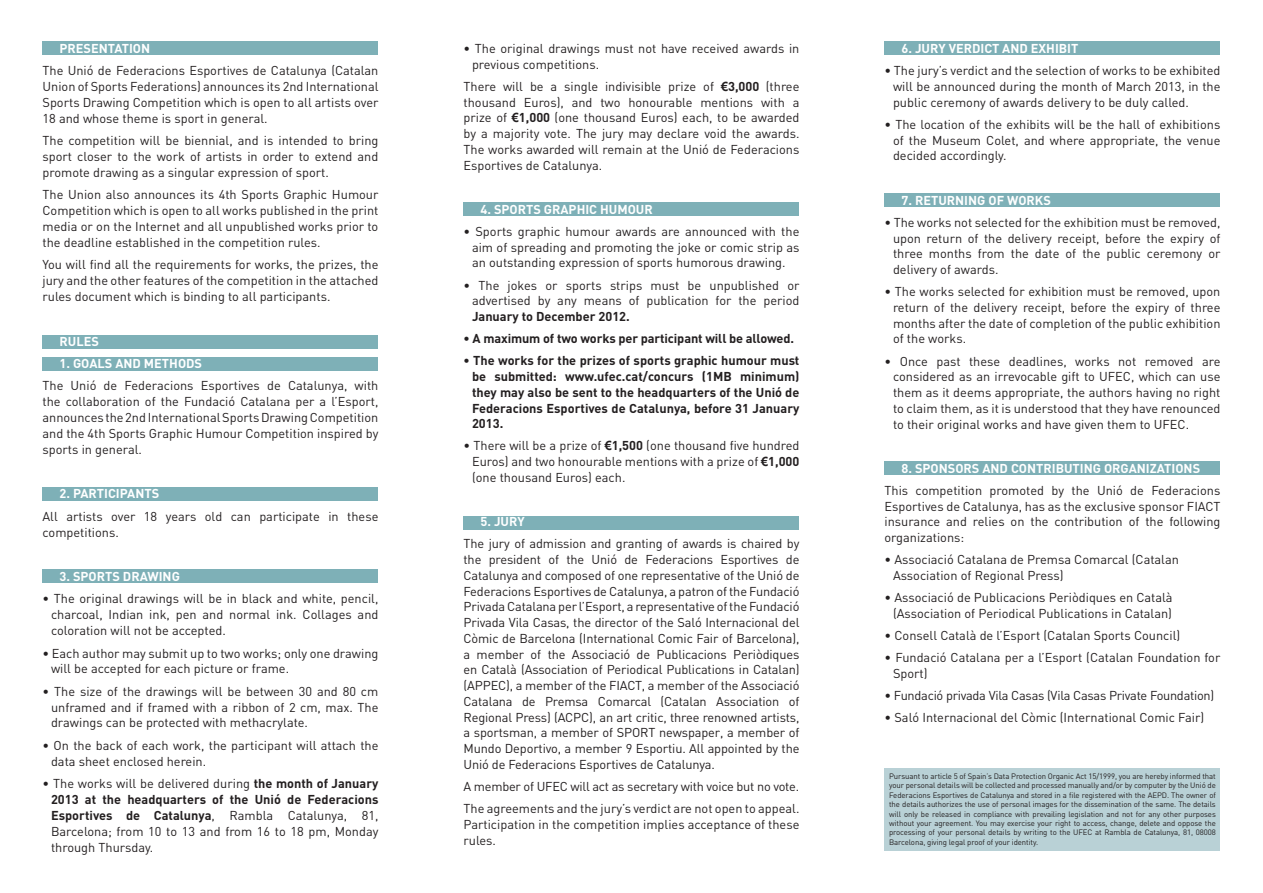
<style>
.page{position:relative;width:1263px;height:893px;background:#fff}
.page>*{position:absolute;margin:0;border:0;box-sizing:border-box;transform-origin:0 0}
.t1{font:12.75px/15.8px "DIN";color:#231f20;text-align:justify}
.t2{font:700 12.75px/15.8px "DIN";color:#231f20}
.t3{font:700 12.75px "DIN";color:#fff}
.t4{font:12.75px/22.2px "DIN";letter-spacing:-.02em;color:#231f20}
.t5{font:7.8px/9.3px "DIN";letter-spacing:-.01em;color:#231f20;text-align:justify}
.s1{font-family:"Arial";font-weight:700}
.s2{font-weight:700}
</style>
<div class="page">
<div style="left:884px;top:768px;width:336px;height:83px;background:#b9d1d6"></div>
<div style="left:43px;top:357px;width:335px;height:14px;background:#7eb0b7"></div>
<div style="left:43px;top:487px;width:335px;height:14px;background:#7eb0b7"></div>
<div style="left:43px;top:335px;width:335px;height:14px;background:#7eb0b7"></div>
<div style="left:43px;top:41px;width:335px;height:14px;background:#7eb0b7"></div>
<div style="left:43px;top:569px;width:335px;height:14px;background:#7eb0b7"></div>
<div style="left:463px;top:516px;width:336px;height:13px;background:#7eb0b7"></div>
<div style="left:463px;top:202px;width:336px;height:14px;background:#7eb0b7"></div>
<div style="left:884px;top:193px;width:336px;height:14px;background:#7eb0b7"></div>
<div style="left:884px;top:41px;width:336px;height:14px;background:#7eb0b7"></div>
<div style="left:884px;top:461px;width:336px;height:14px;background:#7eb0b7"></div>
<p class="t1" style="left:472px;top:40px;width:329px;text-indent:-9px">• The original drawings must not have received awards in previous competitions.</p>
<p class="t1" style="left:463px;top:78px;width:337px">There will be a single indivisible prize of <span class="s1">€</span><span class="s2">3,000</span> (three thousand Euros), and two honourable mentions with a prize of <span class="s1">€</span><span class="s2">1,000</span> (one thousand Euros) each, to be awarded by a majority vote. The jury may declare void the awards.<br>The works awarded will remain at the Unió de Federacions Esportives de Catalunya.</p>
<p class="t3" style="left:480px;top:201px;width:174px">4. Sports graphic humour</p>
<p class="t1" style="left:472px;top:223px;width:329px;text-indent:-9px">• Sports graphic humour awards are announced with the aim of spreading and promoting the joke or comic strip as an outstanding expression of sports humorous drawing.</p>
<p class="t1" style="left:463px;top:277px;width:337px;text-align:right">• The jokes or sports strips must be unpublished or advertised by any means of publication for the period</p>
<p class="t2" style="left:472px;top:308px;width:159px">January to December 2012.</p>
<p class="t2" style="left:463px;top:330px;width:332px">• A maximum of two works per participant will be allowed.</p>
<p class="t2" style="left:472px;top:352px;width:329px;text-indent:-9px">• The works for the prizes of sports graphic humour must be submitted: www.ufec.cat/concurs (1MB</p>
<p class="t3" style="left:60px;top:40px;width:92px">Presentation</p>
<p class="t1" style="left:43px;top:63px;width:337px">The Unió de Federacions Esportives de Catalunya (Catalan Union of Sports Federations) announces its 2nd International Sports Drawing Competition which is open to all artists over 18 and whose theme is sport in general.</p>
<p class="t1" style="left:43px;top:133px;width:337px">The competition will be biennial, and is intended to bring sport closer to the work of artists in order to extend and promote drawing as a singular expression of sport.</p>
<p class="t1" style="left:43px;top:187px;width:337px">The Union also announces its 4th Sports Graphic Humour Competition which is open to all works published in the print media or on the Internet and all unpublished works prior to the deadline established in the competition rules.</p>
<p class="t1" style="left:43px;top:257px;width:337px">You will find all the requirements for works, the prizes, the jury and the other features of the competition in the attached rules document which is binding to all participants.</p>
<p class="t3" style="left:60px;top:333px;width:32px">RULES</p>
<p class="t3" style="left:60px;top:355px;width:23px">1. GOA</p>
<p class="t3" style="left:98px;top:355px;width:28px">LS AND</p>
<p class="t3" style="left:144px;top:355px;width:10px">METHODS</p>
<p class="t1" style="left:43px;top:377px;width:337px">The Unió de Federacions Esportives de Catalunya, with the collaboration of the Fundació Catalana per a l’Esport, announces the 2nd International Sports Drawing Competition and the 4th Sports Graphic Humour Competition inspired by sports in general.</p>
<p class="t3" style="left:60px;top:485px;width:101px">2. Participants</p>
<p class="t1" style="left:43px;top:508px;width:337px">All artists over 18 years old can participate in these competitions.</p>
<p class="t3" style="left:60px;top:568px;width:122px">3. Sports drawing</p>
<p class="t1" style="left:51px;top:591px;width:329px;text-indent:-9px">• The original drawings will be in black and white, pencil, charcoal, Indian ink, pen and normal ink. Collages and coloration will not be accepted.</p>
<p class="t1" style="left:51px;top:645px;width:329px;text-indent:-9px">• Each author may submit up to two works; only one drawing will be accepted for each picture or frame.</p>
<p class="t1" style="left:51px;top:683px;width:329px;text-indent:-9px">• The size of the drawings will be between 30 and 80 cm unframed and if framed with a ribbon of 2 cm, max. The drawings can be protected with methacrylate.</p>
<p class="t1" style="left:51px;top:737px;width:329px;text-indent:-9px">• On the back of each work, the participant will attach the data sheet enclosed herein.</p>
<p class="t1" style="left:51px;top:775px;width:329px;text-indent:-9px">• The works will be delivered during <span class="s2">the month of January 2013 at the headquarters of the Unió de Federacions Esportives de Catalunya</span>, Rambla Catalunya, 81, Barcelona; from 10 to 13 and from 16 to 18 pm, Monday through Thursday.</p>
<p class="t5" style="left:889px;top:771px;width:328px">Pursuant to article 5 of Spain’s Data Protection Organic Act 15/1999, you are hereby informed that your personal details will be collected and processed manually and/or by computer by the Unió de Federacions Esportives de Catalunya and stored in a file registered with the AEPD. The owner of the details authorizes the use of personal images for the dissemination of the same. The details will only be released in compliance with prevailing legislation and not for any other purposes without your agreement. You may exercise your right to access, change, delete and oppose the processing of your personal details by writing to the UFEC at Rambla de Catalunya, 81, 08008<br>Barcelona, giving legal proof of your identity.</p>
<p class="t3" style="left:901px;top:40px;width:178px">6. Jury verdict and exhibit</p>
<p class="t1" style="left:893px;top:63px;width:329px;text-indent:-9px">• The jury’s verdict and the selection of works to be exhibited will be announced during the month of March 2013, in the public ceremony of awards delivery to be duly called.</p>
<p class="t1" style="left:893px;top:116px;width:329px;text-indent:-9px">• The location of the exhibits will be the hall of exhibitions of the Museum Colet, and where appropriate, the venue decided accordingly.</p>
<p class="t3" style="left:901px;top:192px;width:151px">7. Returning of works</p>
<p class="t1" style="left:893px;top:214px;width:329px;text-indent:-9px">• The works not selected for the exhibition must be removed, upon return of the delivery receipt, before the expiry of three months from the date of the public ceremony or delivery of awards.</p>
<p class="t1" style="left:893px;top:283px;width:329px;text-indent:-9px">• The works selected for exhibition must be removed, upon return of the delivery receipt, before the expiry of three months after the date of completion of the public exhibition of the works.</p>
<p class="t1" style="left:893px;top:353px;width:329px;text-indent:-9px">• Once past these deadlines, works not removed are considered as an irrevocable gift to UFEC, which can use them as it deems appropriate, the authors having no right to claim them, as it is understood that they have renounced to their original works and have given them to UFEC.</p>
<p class="t3" style="left:901px;top:460px;width:300px">8. Sponsors and contributing organizations</p>
<p class="t1" style="left:884px;top:482px;width:337px">This competition promoted by the Unió de Federacions Esportives de Catalunya, has as the exclusive sponsor FIACT insurance and relies on the contribution of the following organizations:</p>
<p class="t1" style="left:893px;top:552px;width:287px;text-indent:-9px">• Associació Catalana de Premsa Comarcal (Catalan<br>Association of Regional Press)</p>
<p class="t1" style="left:884px;top:589px;width:290px;text-align:right">• Associació de Publicacions Periòdiques en Català (Association of Periodical Publications in Catalan)</p>
<p class="t1" style="left:884px;top:627px;width:297px">• Consell Català de l’Esport (Catalan Sports Council)</p>
<p class="t1" style="left:893px;top:649px;width:329px;text-indent:-9px">• Fundació Catalana per a l’Esport (Catalan Foundation for<br>Sport)</p>
<p class="t4" style="left:884px;top:684px;width:331px">• Fundació privada Vila Casas (Vila Casas Private Foundation)</p>
<p class="t1" style="left:884px;top:709px;width:321px">• Saló Internacional del Còmic (International Comic Fair)</p>
<p class="t2" style="left:472px;top:368px;width:329px;text-align:justify;text-indent:268px">minimum) they may also be sent to the headquarters of the Unió de Federacions Esportives de Catalunya, before 31 January 2013.</p>
<p class="t1" style="left:472px;top:438px;width:329px;text-indent:-9px">• There will be a prize of <span class="s1">€</span><span class="s2">1,500</span> (one thousand five hundred Euros) and two honourable mentions with a prize of <span class="s1">€</span><span class="s2">1,000 </span>(one thousand Euros) each.</p>
<p class="t3" style="left:480px;top:513px;width:46px">5. Jury</p>
<p class="t1" style="left:463px;top:536px;width:337px">The jury of admission and granting of awards is chaired by the president of the Unió de Federacions Esportives de Catalunya and composed of one representative of the Unió de Federacions Esportives de Catalunya, a patron of the Fundació Privada Catalana per l’Esport, a representative of the Fundació Privada Vila Casas, the director of the Saló Internacional del Còmic de Barcelona (International Comic Fair of Barcelona), a member of the Associació de Publicacions Periòdiques en Català (Association of Periodical Publications in Catalan) (APPEC), a member of the FIACT, a member of the Associació Catalana de Premsa Comarcal (Catalan Association of Regional Press) (ACPC), an art critic, three renowned artists, a sportsman, a member of SPORT newspaper, a member of Mundo Deportivo, a member 9 Esportiu. All appointed by the Unió de Federacions Esportives de Catalunya.</p>
<p class="t4" style="left:463px;top:775px;width:337px">A member of UFEC will act as secretary with voice but no vote.<br>The agreements and the jury’s verdict are not open to appeal.</p>
<p class="t1" style="left:463px;top:816px;width:337px">Participation in the competition implies acceptance of these rules.</p>
</div>
